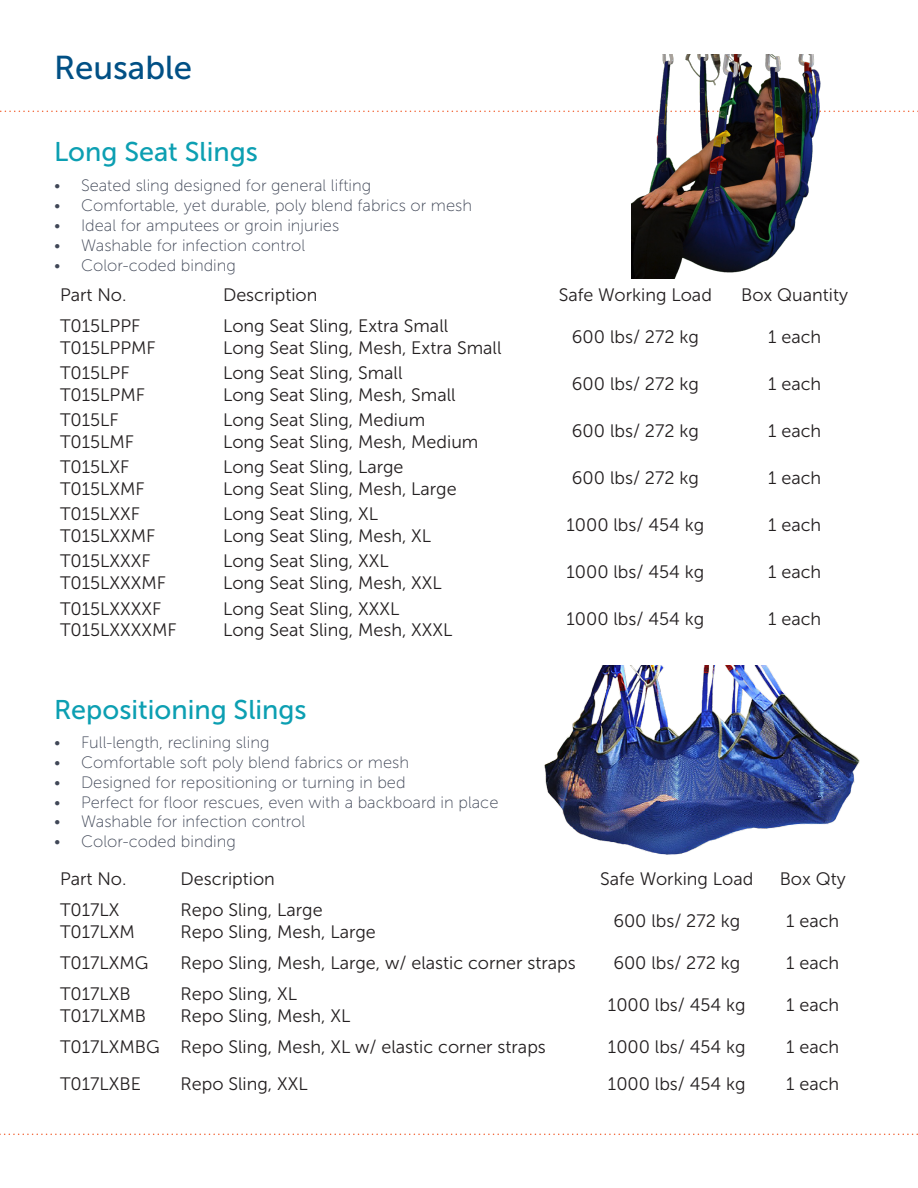
<style>
.page{position:relative;width:918px;height:1188px;background:#fff}
.page>*{position:absolute;margin:0;border:0;box-sizing:border-box;transform-origin:0 0}
.t1{font:33px "Museo Sans 500";color:#015085}
.t2{font:27px "Museo Sans 500";color:#0c9fb2}
.t3{font:18px "Museo Sans 300";color:#231f20}
.t4{font:16.5px "Museo Sans 100";color:#404757}
</style>
<div class="page">
<svg style="left:0;top:111px;width:918px;height:1px"></svg>
<svg style="left:0;top:1134px;width:918px;height:1px"></svg>
<img style="left:631px;top:54px;width:210px;height:224px">
<img style="left:544px;top:665px;width:316px;height:190px">
<p class="t1" style="left:54px;top:49px;width:140px">Reusable</p>
<p class="t2" style="left:54px;top:137px;width:205px">Long Seat Slings</p>
<p class="t4" style="left:54px;top:177px;width:319px">• Seated sling designed for general lifting</p>
<p class="t4" style="left:54px;top:197px;width:420px">• Comfortable, yet durable, poly blend fabrics or mesh</p>
<p class="t4" style="left:54px;top:217px;width:287px">• Ideal for amputees or groin injuries</p>
<p class="t4" style="left:54px;top:236px;width:253px">• Washable for infection control</p>
<p class="t4" style="left:54px;top:256px;width:184px">• Color-coded binding</p>
<p class="t3" style="left:60px;top:285px;width:68px">Part No.</p>
<p class="t3" style="left:223px;top:285px;width:96px">Description</p>
<p class="t3" style="left:559px;top:285px;width:155px">Safe Working Load</p>
<p class="t3" style="left:741px;top:285px;width:108px">Box Quantity</p>
<p class="t3" style="left:60px;top:316px;width:82px">T015LPPF</p>
<p class="t3" style="left:60px;top:338px;width:97px">T015LPPMF</p>
<p class="t3" style="left:223px;top:316px;width:227px">Long Seat Sling, Extra Small</p>
<p class="t3" style="left:223px;top:338px;width:280px">Long Seat Sling, Mesh, Extra Small</p>
<p class="t3" style="left:572px;top:327px;width:128px">600 lbs/ 272 kg</p>
<p class="t3" style="left:768px;top:327px;width:55px">1 each</p>
<p class="t3" style="left:60px;top:363px;width:71px">T015LPF</p>
<p class="t3" style="left:60px;top:385px;width:86px">T015LPMF</p>
<p class="t3" style="left:223px;top:363px;width:181px">Long Seat Sling, Small</p>
<p class="t3" style="left:223px;top:385px;width:234px">Long Seat Sling, Mesh, Small</p>
<p class="t3" style="left:60px;top:410px;width:60px">T015LF</p>
<p class="t3" style="left:60px;top:432px;width:76px">T015LMF</p>
<p class="t3" style="left:223px;top:410px;width:204px">Long Seat Sling, Medium</p>
<p class="t3" style="left:223px;top:432px;width:257px">Long Seat Sling, Mesh, Medium</p>
<p class="t3" style="left:60px;top:457px;width:71px">T015LXF</p>
<p class="t3" style="left:60px;top:479px;width:86px">T015LXMF</p>
<p class="t3" style="left:223px;top:457px;width:182px">Long Seat Sling, Large</p>
<p class="t3" style="left:223px;top:479px;width:235px">Long Seat Sling, Mesh, Large</p>
<p class="t3" style="left:60px;top:504px;width:82px">T015LXXF</p>
<p class="t3" style="left:60px;top:526px;width:97px">T015LXXMF</p>
<p class="t3" style="left:223px;top:504px;width:156px">Long Seat Sling, XL</p>
<p class="t3" style="left:223px;top:526px;width:210px">Long Seat Sling, Mesh, XL</p>
<p class="t3" style="left:60px;top:552px;width:92px">T015LXXXF</p>
<p class="t3" style="left:60px;top:573px;width:108px">T015LXXXMF</p>
<p class="t3" style="left:223px;top:552px;width:167px">Long Seat Sling, XXL</p>
<p class="t3" style="left:223px;top:573px;width:220px">Long Seat Sling, Mesh, XXL</p>
<p class="t3" style="left:60px;top:599px;width:103px">T015LXXXXF</p>
<p class="t3" style="left:60px;top:620px;width:118px">T015LXXXXMF</p>
<p class="t3" style="left:223px;top:599px;width:178px">Long Seat Sling, XXXL</p>
<p class="t3" style="left:223px;top:620px;width:231px">Long Seat Sling, Mesh, XXXL</p>
<p class="t2" style="left:54px;top:695px;width:254px">Repositioning Slings</p>
<p class="t4" style="left:54px;top:734px;width:217px">• Full-length, reclining sling</p>
<p class="t4" style="left:54px;top:754px;width:357px">• Comfortable soft poly blend fabrics or mesh</p>
<p class="t4" style="left:54px;top:773px;width:353px">• Designed for repositioning or turning in bed</p>
<p class="t4" style="left:54px;top:793px;width:446px">• Perfect for floor rescues, even with a backboard in place</p>
<p class="t4" style="left:54px;top:813px;width:253px">• Washable for infection control</p>
<p class="t4" style="left:54px;top:833px;width:184px">• Color-coded binding</p>
<p class="t3" style="left:572px;top:374px;width:128px">600 lbs/ 272 kg</p>
<p class="t3" style="left:768px;top:374px;width:55px">1 each</p>
<p class="t3" style="left:572px;top:421px;width:128px">600 lbs/ 272 kg</p>
<p class="t3" style="left:768px;top:421px;width:55px">1 each</p>
<p class="t3" style="left:572px;top:468px;width:128px">600 lbs/ 272 kg</p>
<p class="t3" style="left:768px;top:468px;width:55px">1 each</p>
<p class="t3" style="left:567px;top:515px;width:139px">1000 lbs/ 454 kg</p>
<p class="t3" style="left:768px;top:515px;width:55px">1 each</p>
<p class="t3" style="left:567px;top:562px;width:139px">1000 lbs/ 454 kg</p>
<p class="t3" style="left:768px;top:562px;width:55px">1 each</p>
<p class="t3" style="left:567px;top:609px;width:139px">1000 lbs/ 454 kg</p>
<p class="t3" style="left:768px;top:609px;width:55px">1 each</p>
<p class="t3" style="left:60px;top:869px;width:68px">Part No.</p>
<p class="t3" style="left:181px;top:869px;width:96px">Description</p>
<p class="t3" style="left:600px;top:869px;width:155px">Safe Working Load</p>
<p class="t3" style="left:780px;top:869px;width:68px">Box Qty</p>
<p class="t3" style="left:60px;top:900px;width:61px">T017LX</p>
<p class="t3" style="left:60px;top:922px;width:76px">T017LXM</p>
<p class="t3" style="left:181px;top:900px;width:144px">Repo Sling, Large</p>
<p class="t3" style="left:181px;top:922px;width:197px">Repo Sling, Mesh, Large</p>
<p class="t3" style="left:613px;top:911px;width:128px">600 lbs/ 272 kg</p>
<p class="t3" style="left:786px;top:911px;width:55px">1 each</p>
<p class="t3" style="left:60px;top:953px;width:90px">T017LXMG</p>
<p class="t3" style="left:181px;top:953px;width:397px">Repo Sling, Mesh, Large, w/ elastic corner straps</p>
<p class="t3" style="left:613px;top:953px;width:128px">600 lbs/ 272 kg</p>
<p class="t3" style="left:786px;top:953px;width:55px">1 each</p>
<p class="t3" style="left:60px;top:984px;width:72px">T017LXB</p>
<p class="t3" style="left:60px;top:1006px;width:88px">T017LXMB</p>
<p class="t3" style="left:181px;top:984px;width:118px">Repo Sling, XL</p>
<p class="t3" style="left:181px;top:1006px;width:171px">Repo Sling, Mesh, XL</p>
<p class="t3" style="left:608px;top:995px;width:139px">1000 lbs/ 454 kg</p>
<p class="t3" style="left:786px;top:995px;width:55px">1 each</p>
<p class="t3" style="left:60px;top:1037px;width:101px">T017LXMBG</p>
<p class="t3" style="left:181px;top:1037px;width:367px">Repo Sling, Mesh, XL w/ elastic corner straps</p>
<p class="t3" style="left:608px;top:1037px;width:139px">1000 lbs/ 454 kg</p>
<p class="t3" style="left:786px;top:1037px;width:55px">1 each</p>
<p class="t3" style="left:60px;top:1074px;width:83px">T017LXBE</p>
<p class="t3" style="left:181px;top:1074px;width:129px">Repo Sling, XXL</p>
<p class="t3" style="left:608px;top:1074px;width:139px">1000 lbs/ 454 kg</p>
<p class="t3" style="left:786px;top:1074px;width:55px">1 each</p>
</div>
